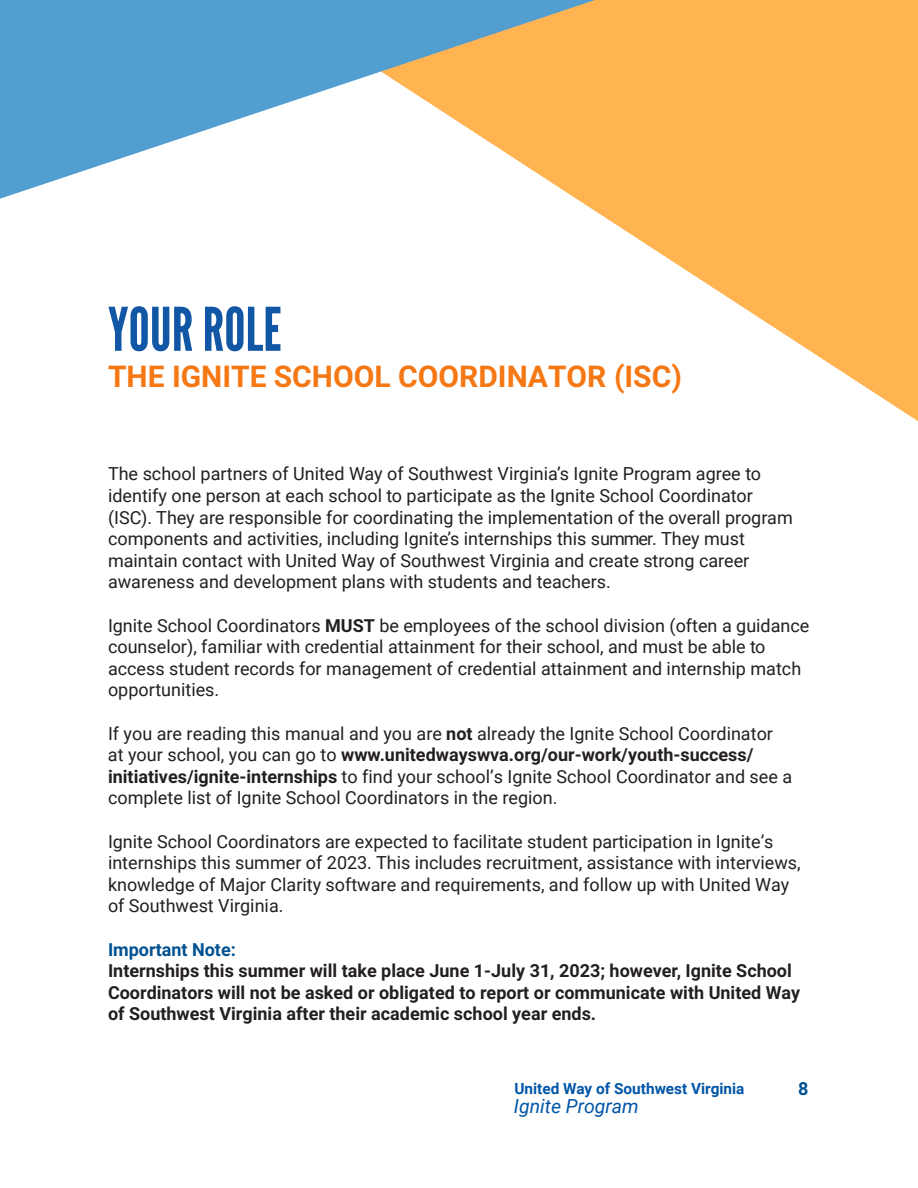
<style>
.page{position:relative;width:918px;height:1188px;background:#fff}
.page>*{position:absolute;margin:0;border:0;box-sizing:border-box;transform-origin:0 0}
.t1{font:60px "League Gothic";color:#1157a6}
.t2{font:700 30px "Roboto";color:#f57814}
.t3{font:italic 19.35px "Roboto";color:#0155a7}
.t4{font:18px/21.6px "Roboto";color:#231f20}
.t5{font:700 18px/21.6px "Roboto";color:#231f20}
.t6{font:700 18px "Roboto";color:#005191}
.t7{font:700 15.3px "Roboto";color:#0155a7}
.s1{font-weight:700}
.s2{color:#005191}
</style>
<div class="page">
<svg style="left:577px;top:0;width:341px;height:421px;fill:#ffb351"></svg>
<svg style="left:0;top:0;width:595px;height:199px"></svg>
<p class="t1" style="left:108px;top:294px;width:175px">YOUR ROLE</p>
<p class="t2" style="left:108px;top:355px;width:575px">THE IGNITE SCHOOL COORDINATOR (ISC)</p>
<p class="t4" style="left:108px;top:463px;width:686px">The school partners of United Way of Southwest Virginia’s Ignite Program agree to identify one person at each school to participate as the Ignite School Coordinator (ISC). They are responsible for coordinating the implementation of the overall program components and activities, including Ignite’s internships this summer. They must maintain contact with United Way of Southwest Virginia and create strong career awareness and development plans with students and teachers.</p>
<p class="t4" style="left:108px;top:614px;width:703px">Ignite School Coordinators <span class="s1">MUST</span> be employees of the school division (often a guidance counselor), familiar with credential attainment for their school, and must be able to access student records for management of credential attainment and internship match opportunities.</p>
<p class="t4" style="left:108px;top:722px;width:686px">If you are reading this manual and you are <span class="s1">not</span> already the Ignite School Coordinator at your school, you can go to <span class="s1">www.unitedwayswva.org/our-work/youth-success/ initiatives/ignite-internships</span> to find your school’s Ignite School Coordinator and see a complete list of Ignite School Coordinators in the region.</p>
<p class="t4" style="left:108px;top:830px;width:694px">Ignite School Coordinators are expected to facilitate student participation in Ignite’s internships this summer of 2023. This includes recruitment, assistance with interviews, knowledge of Major Clarity software and requirements, and follow up with United Way of Southwest Virginia.</p>
<p class="t5" style="left:108px;top:938px;width:694px"><span class="s2">Important Note:<br></span>Internships this summer will take place June 1-July 31, 2023; however, Ignite School Coordinators will not be asked or obligated to report or communicate with United Way of Southwest Virginia after their academic school year ends.</p>
<p class="t7" style="left:515px;top:1078px;width:231px">United Way of Southwest Virginia</p>
<p class="t3" style="left:514px;top:1092px;width:126px">Ignite Program</p>
<p class="t6" style="left:798px;top:1076px;width:12px">8</p>
</div>
